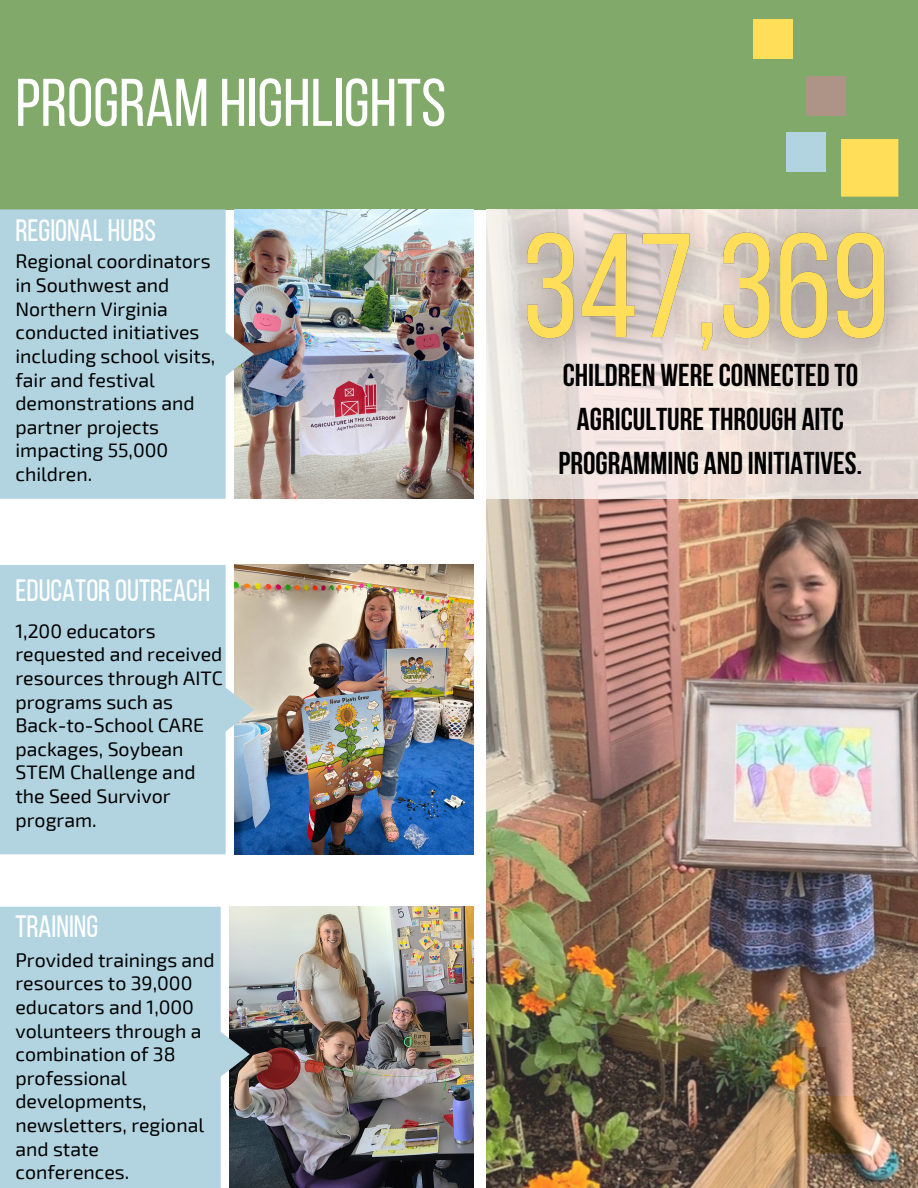
<style>
.page{position:relative;width:918px;height:1188px;background:#fff}
.page>*{position:absolute;margin:0;border:0;box-sizing:border-box;transform-origin:0 0}
.t1{font:67.2px "Bebas Neue";color:#fff}
.t2{font:700 31.5px/43.8px "Bebas Neue";color:#000;text-align:center}
.t3{font:30.75px "Bebas Neue";color:#fff}
.t4{font:19.5px/23.7px "Exo 2";color:#000}
</style>
<div class="page">
<div style="left:0;top:0;width:918px;height:209px;background:#81a969"></div>
<img style="left:254px;top:209px;width:219px;height:290px">
<svg style="left:0;top:209px;width:254px;height:290px;background:#b1d1db"></svg>
<div style="left:841px;top:139px;width:57px;height:42px;background:#ffde59"></div>
<div style="left:753px;top:19px;width:40px;height:39px;background:#ffde59"></div>
<div style="left:787px;top:133px;width:39px;height:39px;background:#b1d4e0"></div>
<div style="left:807px;top:76px;width:39px;height:39px;background:#ae9486"></div>
<img style="left:254px;top:565px;width:219px;height:289px">
<svg style="left:0;top:565px;width:254px;height:289px;background:#b1d1dd"></svg>
<img style="left:250px;top:907px;width:223px;height:281px">
<svg style="left:0;top:907px;width:250px;height:281px;background:#afced9"></svg>
<img style="left:486px;top:499px;width:432px;height:689px">
<svg style="left:486px;top:429px;width:432px;height:70px;background:#e8ddd8"></svg>
<img style="left:472px;top:181px;width:446px;height:248px">
<h1 class="t1" style="left:15px;top:75px;width:432px">PROGRAM HIGHLIGHTS</h1>
<h3 class="t3" style="left:15px;top:218px;width:142px">REGIONAL HUBS</h3>
<p class="t4" style="left:15px;top:249px;width:201px">Regional coordinators in Southwest and<br>Northern Virginia conducted initiatives including school visits, fair and festival demonstrations and partner projects impacting 55,000 children.</p>
<h3 class="t3" style="left:15px;top:578px;width:197px">EDUCATOROUTREACH</h3>
<p class="t4" style="left:15px;top:618px;width:209px">1,200 educators requested and received resources through AITC programs such as<br>Back-to-School CARE packages, Soybean<br>STEM Challenge and the Seed Survivor program.</p>
<h3 class="t3" style="left:15px;top:913px;width:84px">TRAINING</h3>
<p class="t4" style="left:15px;top:947px;width:201px">Provided trainings and resources to 39,000 educators and 1,000 volunteers through a combination of 38 professional developments, newsletters, regional and state conferences.</p>
<h2 class="t2" style="left:559px;top:356px;width:305px">CHILDREN WERECONNECTED TO<br>AGRICULTURETHROUGH AITC<br>PROGRAMMING AND INITIATIVES.</h2>
</div>
